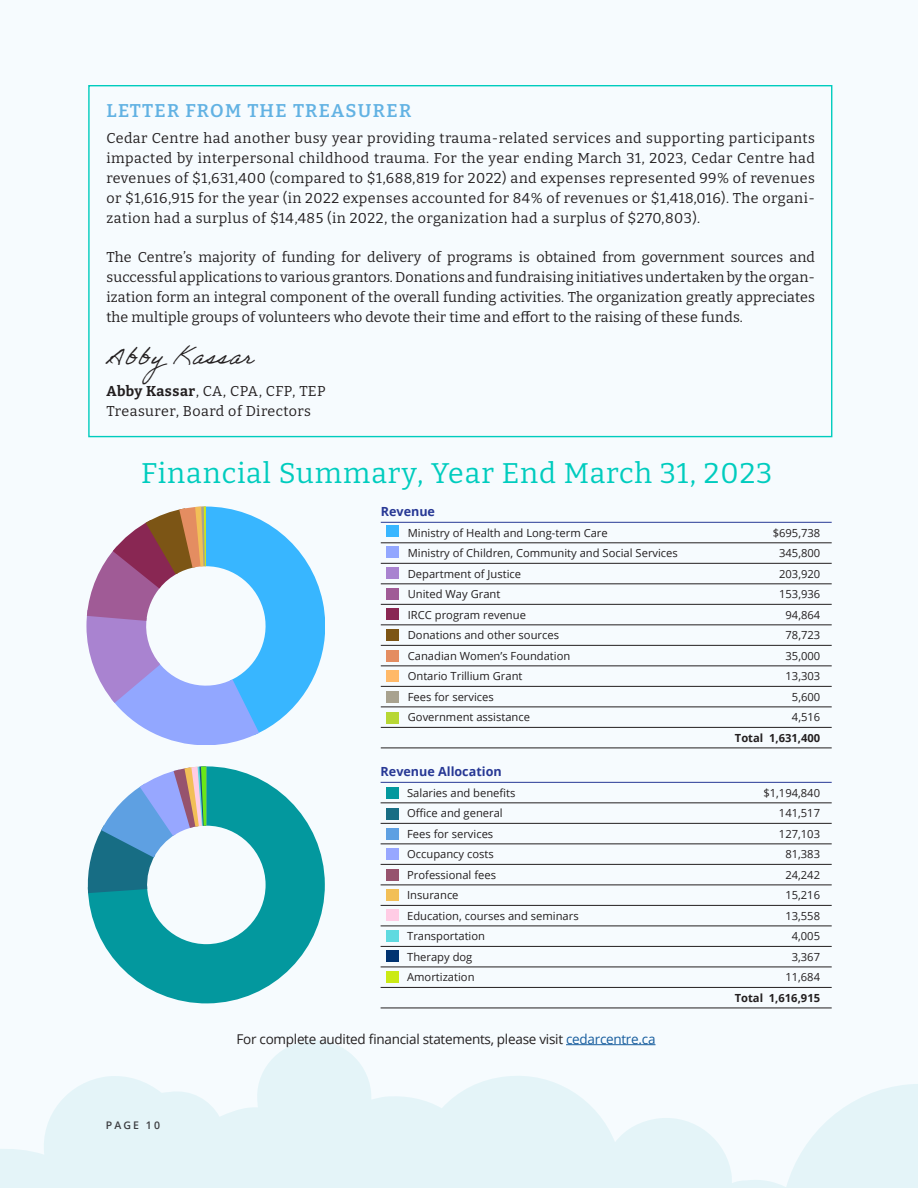
<style>
.page{position:relative;width:918px;height:1188px;background:#fff}
.page>*{position:absolute;margin:0;border:0;box-sizing:border-box;transform-origin:0 0}
.t1{font:28.5px "Bitter";letter-spacing:.035em;color:#00ccbe}
.t2{font:24px "Adobe Handwriting Ernie";letter-spacing:.035em;color:#231f20}
.t3{font:600 18.45px "Bitter";letter-spacing:.07em;color:#62b2e3}
.t4{font:14.25px/20px "Bitter";letter-spacing:.02em;color:#231f20;text-align:justify}
.t5{font:13.5px "Open Sans";letter-spacing:-.02em;color:#231f20}
.t6{font:700 12.6px "Open Sans";color:#273895}
.t7{font:11.25px "Open Sans";color:#231f20}
.t8{font:700 11.25px "Open Sans";color:#231f20}
.t9{font:600 10.5px "Open Sans";letter-spacing:.2em;color:#231f20}
.s1{font-weight:700}
.s2{color:#175d9e}
</style>
<div class="page">
<div style="left:0;top:0;width:918px;height:1188px;background:linear-gradient(to bottom,#f7fcfe,#f0f7fa)"></div>
<hr style="left:566px;top:1044px;width:90px;height:1px;background:#175d9e">
<svg style="left:86px;top:507px;width:239px;height:238px"></svg>
<svg style="left:88px;top:766px;width:237px;height:238px;fill:#03989e"></svg>
<svg style="left:86px;top:766px;width:120px;height:127px"></svg>
<hr style="left:381px;top:522px;width:451px;height:1px;background:#273895">
<hr style="left:381px;top:542px;width:451px;height:1px;background:#231f20">
<hr style="left:381px;top:563px;width:451px;height:1px;background:#231f20">
<hr style="left:381px;top:583px;width:451px;height:1px;background:#231f20">
<hr style="left:381px;top:604px;width:451px;height:1px;background:#231f20">
<hr style="left:381px;top:624px;width:451px;height:1px;background:#231f20">
<hr style="left:381px;top:645px;width:451px;height:1px;background:#231f20">
<hr style="left:381px;top:666px;width:451px;height:1px;background:#231f20">
<hr style="left:381px;top:686px;width:451px;height:1px;background:#231f20">
<hr style="left:381px;top:707px;width:451px;height:1px;background:#231f20">
<hr style="left:381px;top:727px;width:451px;height:1px;background:#231f20">
<hr style="left:381px;top:748px;width:451px;height:1px;background:#231f20">
<hr style="left:381px;top:782px;width:451px;height:1px;background:#273895">
<hr style="left:381px;top:803px;width:451px;height:1px;background:#231f20">
<hr style="left:381px;top:823px;width:451px;height:1px;background:#231f20">
<hr style="left:381px;top:844px;width:451px;height:1px;background:#231f20">
<hr style="left:381px;top:864px;width:451px;height:1px;background:#231f20">
<hr style="left:381px;top:885px;width:451px;height:1px;background:#231f20">
<hr style="left:381px;top:905px;width:451px;height:1px;background:#231f20">
<hr style="left:381px;top:926px;width:451px;height:1px;background:#231f20">
<hr style="left:381px;top:946px;width:451px;height:1px;background:#231f20">
<hr style="left:381px;top:967px;width:451px;height:1px;background:#231f20">
<hr style="left:381px;top:987px;width:451px;height:1px;background:#231f20">
<hr style="left:381px;top:1008px;width:451px;height:1px;background:#231f20">
<div style="left:387px;top:526px;width:12px;height:11px;background:#38b6ff"></div>
<div style="left:387px;top:788px;width:12px;height:11px;background:#03989e"></div>
<div style="left:387px;top:547px;width:12px;height:11px;background:#92a7ff"></div>
<div style="left:387px;top:808px;width:12px;height:11px;background:#176d84"></div>
<div style="left:387px;top:567px;width:12px;height:11px;background:#a983d0"></div>
<div style="left:387px;top:828px;width:12px;height:12px;background:#5ea0e2"></div>
<div style="left:387px;top:588px;width:12px;height:11px;background:#a05b96"></div>
<div style="left:387px;top:849px;width:12px;height:11px;background:#97a7ff"></div>
<div style="left:387px;top:609px;width:12px;height:11px;background:#892753"></div>
<div style="left:387px;top:869px;width:12px;height:11px;background:#96536e"></div>
<div style="left:387px;top:629px;width:12px;height:12px;background:#7c5515"></div>
<div style="left:387px;top:889px;width:12px;height:12px;background:#f2bf57"></div>
<div style="left:387px;top:650px;width:12px;height:11px;background:#e48d61"></div>
<div style="left:387px;top:910px;width:12px;height:11px;background:#ffcce5"></div>
<div style="left:387px;top:671px;width:12px;height:11px;background:#ffb968"></div>
<div style="left:387px;top:930px;width:12px;height:11px;background:#5fdae0"></div>
<div style="left:387px;top:692px;width:12px;height:11px;background:#a8a28f"></div>
<div style="left:387px;top:951px;width:12px;height:11px;background:#003371"></div>
<div style="left:387px;top:712px;width:12px;height:11px;background:#b7d734"></div>
<div style="left:387px;top:971px;width:12px;height:11px;background:#cbea15"></div>
<p class="t3" style="left:106px;top:99px;width:306px">LETTER FROM THE TREASURER</p>
<p class="t4" style="left:106px;top:128px;width:710px">Cedar Centre had another busy year providing trauma-related services and supporting participants impacted by interpersonal childhood trauma. For the year ending March 31, 2023, Cedar Centre had revenues of $1,631,400 (compared to $1,688,819 for 2022) and expenses represented 99% of revenues or $1,616,915 for the year (in 2022 expenses accounted for 84% of revenues or $1,418,016). The organi&shy;zation had a surplus of $14,485 (in 2022, the organization had a surplus of $270,803).</p>
<p class="t4" style="left:106px;top:247px;width:710px">The Centre’s majority of funding for delivery of programs is obtained from government sources and successful applications to various grantors. Donations and fundraising initiatives undertaken by the organ&shy;ization form an integral component of the overall funding activities. The organization greatly appreciates the multiple groups of volunteers who devote their time and effort to the raising of these funds.</p>
<h2 class="t2" style="left:106px;top:342px;width:148px">AbbyKassar</h2>
<p class="t4" style="left:106px;top:381px;width:221px"><span class="s1">Abby Kassar</span>, CA, CPA, CFP, TEP<br>Treasurer, Board of Directors</p>
<h1 class="t1" style="left:141px;top:455px;width:633px">Financial Summary, Year End March 31, 2023</h1>
<p class="t6" style="left:381px;top:503px;width:56px">Revenue</p>
<p class="t7" style="left:408px;top:525px;width:201px">Ministry of Health and Long-term Care</p>
<p class="t7" style="left:773px;top:525px;width:49px">$695,738</p>
<p class="t7" style="left:408px;top:545px;width:272px">Ministry of Children, Community and Social Services</p>
<p class="t7" style="left:779px;top:545px;width:43px">345,800</p>
<p class="t7" style="left:408px;top:566px;width:115px">Department of Justice</p>
<p class="t7" style="left:779px;top:566px;width:43px">203,920</p>
<p class="t7" style="left:408px;top:586px;width:94px">United Way Grant</p>
<p class="t7" style="left:779px;top:586px;width:43px">153,936</p>
<p class="t7" style="left:408px;top:607px;width:120px">IRCC program revenue</p>
<p class="t7" style="left:786px;top:607px;width:36px">94,864</p>
<p class="t7" style="left:408px;top:627px;width:153px">Donations and other sources</p>
<p class="t7" style="left:786px;top:627px;width:36px">78,723</p>
<p class="t7" style="left:408px;top:648px;width:164px">Canadian Women’s Foundation</p>
<p class="t7" style="left:786px;top:648px;width:36px">35,000</p>
<p class="t7" style="left:408px;top:668px;width:116px">Ontario Trillium Grant</p>
<p class="t7" style="left:786px;top:668px;width:36px">13,303</p>
<p class="t7" style="left:408px;top:689px;width:88px">Fees for services</p>
<p class="t7" style="left:792px;top:689px;width:30px">5,600</p>
<p class="t7" style="left:408px;top:709px;width:124px">Government assistance</p>
<p class="t7" style="left:792px;top:709px;width:30px">4,516</p>
<p class="t8" style="left:735px;top:730px;width:87px">Total 1,631,400</p>
<p class="t6" style="left:381px;top:763px;width:123px">Revenue Allocation</p>
<p class="t7" style="left:407px;top:785px;width:110px">Salaries and benefits</p>
<p class="t7" style="left:763px;top:785px;width:58px">$1,194,840</p>
<p class="t7" style="left:407px;top:805px;width:97px">Office and general</p>
<p class="t7" style="left:779px;top:805px;width:43px">141,517</p>
<p class="t7" style="left:407px;top:826px;width:88px">Fees for services</p>
<p class="t7" style="left:779px;top:826px;width:43px">127,103</p>
<p class="t7" style="left:407px;top:846px;width:88px">Occupancy costs</p>
<p class="t7" style="left:785px;top:846px;width:36px">81,383</p>
<p class="t7" style="left:407px;top:867px;width:90px">Professional fees</p>
<p class="t7" style="left:785px;top:867px;width:36px">24,242</p>
<p class="t7" style="left:407px;top:887px;width:53px">Insurance</p>
<p class="t7" style="left:785px;top:887px;width:36px">15,216</p>
<p class="t7" style="left:407px;top:908px;width:173px">Education, courses and seminars</p>
<p class="t7" style="left:785px;top:908px;width:36px">13,558</p>
<p class="t7" style="left:407px;top:928px;width:79px">Transportation</p>
<p class="t7" style="left:792px;top:928px;width:30px">4,005</p>
<p class="t7" style="left:407px;top:949px;width:67px">Therapy dog</p>
<p class="t7" style="left:792px;top:949px;width:30px">3,367</p>
<p class="t7" style="left:407px;top:969px;width:69px">Amortization</p>
<p class="t7" style="left:785px;top:969px;width:36px">11,684</p>
<p class="t8" style="left:735px;top:990px;width:87px">Total 1,616,915</p>
<p class="t9" style="left:106px;top:1118px;width:56px">PAGE 10</p>
<p class="t5" style="left:236px;top:1030px;width:421px">For complete audited financial statements, please visit <span class="s2">cedarcentre.ca</span></p>
</div>
